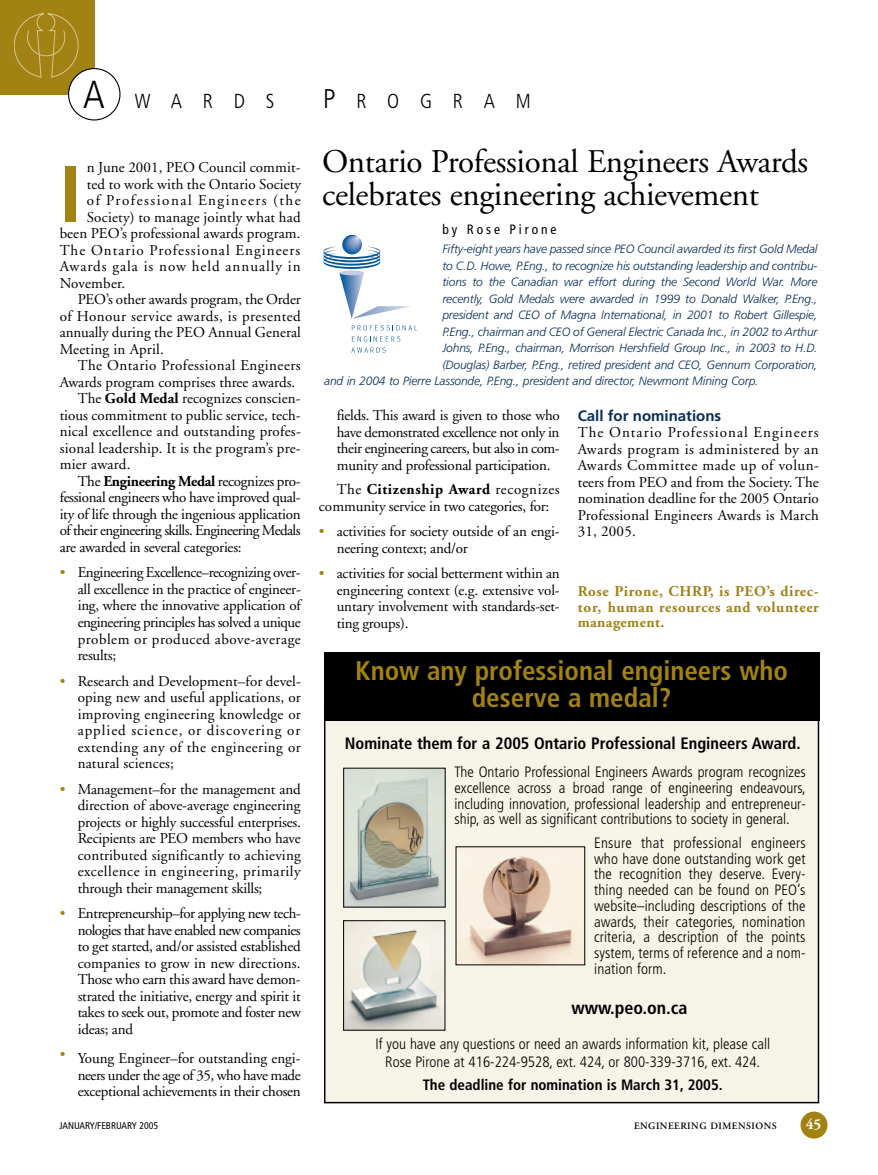
<style>
.page{position:relative;width:878px;height:1175px;background:#fff}
.page>*{position:absolute;margin:0;border:0;box-sizing:border-box;transform-origin:0 0}
.t1{font:700 condensed 79.2px "Frutiger";color:#a18213}
.t2{font:33px/33px "Adobe Garamond";letter-spacing:-.01em;color:#000}
.t3{font:700 condensed 27px/27px "Frutiger";color:#a18213;text-align:center}
.t4{font:300 condensed 20.25px "Frutiger";letter-spacing:1.025em;color:#000}
.t5{font:700 condensed 18px "Frutiger";color:#000}
.t6{font:700 condensed 16.5px "Frutiger";color:#000}
.t7{font:15px/16.5px "Adobe Garamond";color:#000;text-align:justify}
.t8{font:300 condensed 15px/15.8px "Frutiger";color:#000;text-align:justify}
.t9{font:700 15px/15.8px "Adobe Garamond";letter-spacing:.04em;color:#a18213;text-align:justify}
.t10{font:15px "Adobe Garamond";letter-spacing:.03em;color:#000}
.t11{font:15px "Adobe Garamond";letter-spacing:-.04em;color:#000}
.t12{font:700 condensed 15px "Frutiger";color:#000}
.t13{font:15px "Adobe Garamond";letter-spacing:-.025em;color:#000}
.t14{font:15px "Adobe Garamond";letter-spacing:-.02em;color:#000}
.t15{font:15px "Adobe Garamond";letter-spacing:.07em;color:#000}
.t16{font:15px "Adobe Garamond";letter-spacing:.065em;color:#000}
.t17{font:15px "Adobe Garamond";letter-spacing:.1em;color:#000}
.t18{font:700 15px "Frutiger";color:#052d56}
.t19{font:700 15px "Adobe Garamond";color:#fff}
.t20{font:condensed 13.5px "Frutiger";letter-spacing:.215em;color:#000}
.t21{font:italic 300 12px "Frutiger";letter-spacing:-.01em;color:#052d56}
.t22{font:600 9.75px "Adobe Garamond";letter-spacing:.05em;color:#000}
.t23{font:condensed 9.75px "Frutiger";color:#000}
.s1{font-size:39px}
.s2{font-size:27px}
.s3{font-weight:700}
.s4{color:#a18213}
</style>
<div class="page">
<div style="left:800px;top:1111px;width:27px;height:27px;background:#a18213;border-radius:50%"></div>
<div style="left:0;top:0;width:94px;height:94px;background:#a18213"></div>
<div style="left:325px;top:708px;width:493px;height:394px;background:#f6f3e7"></div>
<img style="left:345px;top:769px;width:98px;height:136px">
<img style="left:345px;top:922px;width:98px;height:106px">
<div style="left:343px;top:920px;width:102px;height:110px;border:1px solid #000"></div>
<img style="left:457px;top:856px;width:126px;height:107px">
<div style="left:324px;top:652px;width:495px;height:68px;background:#000"></div>
<svg style="left:342px;top:235px;width:20px;height:19px"></svg>
<svg style="left:323px;top:246px;width:88px;height:73px"></svg>
<svg style="left:352px;top:325px;width:64px;height:5px"></svg>
<svg style="left:351px;top:336px;width:49px;height:17px"></svg>
<svg style="left:14px;top:13px;width:106px;height:107px"></svg>
<h3 class="t4" style="left:83px;top:93px;width:193px"><span class="s1">A</span> WARDS</h3>
<h3 class="t4" style="left:323px;top:93px;width:209px"><span class="s2">P</span>ROGRAM</h3>
<h1 class="t1" style="left:60px;top:162px;width:24px">I</h1>
<p class="t7" style="left:87px;top:161px;width:215px">n June 2001, PEO Council commit-</p>
<p class="t7" style="left:87px;top:177px;width:215px">ted to work with the Ontario Society</p>
<p class="t17" style="left:87px;top:195px;width:215px">of Professional Engineers (the</p>
<p class="t7" style="left:87px;top:210px;width:215px">Society) to manage jointly what had</p>
<p class="t7" style="left:60px;top:227px;width:242px">been PEO’s professional awards program.</p>
<p class="t15" style="left:60px;top:244px;width:242px">The Ontario Professional Engineers</p>
<p class="t16" style="left:60px;top:261px;width:242px">Awards gala is now held annually in</p>
<p class="t7" style="left:60px;top:276px;width:67px">November.</p>
<p class="t7" style="left:78px;top:293px;width:224px">PEO’s other awards program, the Order</p>
<p class="t10" style="left:60px;top:310px;width:243px">of Honour service awards, is presented</p>
<p class="t7" style="left:60px;top:326px;width:243px">annually during the PEO Annual General</p>
<p class="t7" style="left:60px;top:342px;width:106px">Meeting in April.</p>
<p class="t10" style="left:78px;top:360px;width:224px">The Ontario Professional Engineers</p>
<p class="t7" style="left:60px;top:375px;width:237px">Awards program comprises three awards.</p>
<p class="t7" style="left:78px;top:392px;width:224px">The <span class="s3">Gold Medal</span> recognizes conscien-</p>
<p class="t7" style="left:60px;top:408px;width:242px">tious commitment to public service, tech-</p>
<p class="t7" style="left:60px;top:425px;width:242px">nical excellence and outstanding profes-</p>
<p class="t7" style="left:60px;top:441px;width:242px">sional leadership. It is the program’s pre-</p>
<p class="t7" style="left:60px;top:458px;width:72px">mier award.</p>
<p class="t14" style="left:78px;top:475px;width:224px">The <span class="s3">Engineering Medal</span> recognizes pro-</p>
<p class="t13" style="left:60px;top:492px;width:242px">fessional engineers who have improved qual-</p>
<p class="t7" style="left:60px;top:507px;width:242px">ity of life through the ingenious application</p>
<p class="t11" style="left:60px;top:525px;width:242px">of their engineering skills. Engineering Medals</p>
<p class="t7" style="left:60px;top:540px;width:183px">are awarded in several categories:</p>
<p class="t7" style="left:78px;top:566px;width:225px;text-indent:-18px"><span class="s4">•</span> Engineering Excellence–recognizing over&shy;all excellence in the practice of engineer&shy;ing, where the innovative application of engineering principles has solved a unique problem or produced above-average results;</p>
<p class="t7" style="left:78px;top:674px;width:225px;text-indent:-18px"><span class="s4">•</span> Research and Development–for devel&shy;oping new and useful applications, or improving engineering knowledge or applied science, or discovering or extending any of the engineering or natural sciences;</p>
<p class="t7" style="left:78px;top:782px;width:225px;text-indent:-18px"><span class="s4">•</span> Management–for the management and direction of above-average engineering projects or highly successful enterprises.<br>Recipients are PEO members who have contributed significantly to achieving excellence in engineering, primarily through their management skills;</p>
<p class="t7" style="left:78px;top:906px;width:225px;text-indent:-18px"><span class="s4">•</span> Entrepreneurship–for applying new tech&shy;nologies that have enabled new companies to get started, and/or assisted established companies to grow in new directions.<br>Those who earn this award have demon&shy;strated the initiative, energy and spirit it takes to seek out, promote and foster new ideas; and</p>
<p class="t7" style="left:78px;top:1051px;width:225px;text-indent:-18px"><sup>•</sup> Young Engineer–for outstanding engi&shy;neers under the age of 35, who have made exceptional achievements in their chosen</p>
<h2 class="t2" style="left:322px;top:148px;width:487px">Ontario Professional Engineers Awards celebrates engineering achievement</h2>
<p class="t20" style="left:442px;top:224px;width:116px">by Rose Pirone</p>
<p class="t21" style="left:442px;top:244px;width:376px">Fifty-eight years have passed since PEO Council awarded its first Gold Medal</p>
<p class="t21" style="left:442px;top:260px;width:376px">to C.D. Howe, P.Eng., to recognize his outstanding leadership and contribu-</p>
<p class="t21" style="left:442px;top:277px;width:376px">tions to the Canadian war effort during the Second World War. More</p>
<p class="t21" style="left:442px;top:293px;width:376px">recently, Gold Medals were awarded in 1999 to Donald Walker, P.Eng.,</p>
<p class="t21" style="left:442px;top:310px;width:376px">president and CEO of Magna International, in 2001 to Robert Gillespie,</p>
<p class="t21" style="left:442px;top:326px;width:376px">P.Eng., chairman and CEO of General Electric Canada Inc., in 2002 to Arthur</p>
<p class="t21" style="left:442px;top:343px;width:376px">Johns, P.Eng., chairman, Morrison Hershfield Group Inc., in 2003 to H.D.</p>
<p class="t21" style="left:442px;top:359px;width:376px">(Douglas) Barber, P.Eng., retired president and CEO, Gennum Corporation,</p>
<p class="t21" style="left:324px;top:376px;width:436px">and in 2004 to Pierre Lassonde, P.Eng., president and director, Newmont Mining Corp.</p>
<p class="t7" style="left:337px;top:408px;width:224px">fields. This award is given to those who have demonstrated excellence not only in their engineering careers, but also in com&shy;munity and professional participation.</p>
<p class="t7" style="left:319px;top:482px;width:242px;text-indent:18px">The <span class="s3">Citizenship Award</span> recognizes community service in two categories, for:</p>
<p class="t7" style="left:337px;top:524px;width:224px;text-indent:-18px"><span class="s4">•</span> activities for society outside of an engi&shy;neering context; and/or</p>
<p class="t7" style="left:337px;top:566px;width:224px;text-indent:-18px"><span class="s4">•</span> activities for social betterment within an engineering context (e.g. extensive vol&shy;untary involvement with standards-set&shy;ting groups).</p>
<p class="t18" style="left:577px;top:409px;width:145px">Call for nominations</p>
<p class="t7" style="left:577px;top:425px;width:243px">The Ontario Professional Engineers Awards program is administered by an Awards Committee made up of volun&shy;teers from PEO and from the Society. The nomination deadline for the 2005 Ontario Professional Engineers Awards is March 31, 2005.</p>
<p class="t9" style="left:577px;top:584px;width:242px">Rose Pirone, CHRP, is PEO’s direc&shy;tor, human resources and volunteer management.</p>
<h3 class="t3" style="left:355px;top:659px;width:434px">Know any professional engineers who deserve a medal?</h3>
<p class="t6" style="left:345px;top:737px;width:457px">Nominate them for a 2005 Ontario Professional Engineers Award.</p>
<p class="t8" style="left:454px;top:765px;width:353px">The Ontario Professional Engineers Awards program recognizes excellence across a broad range of engineering endeavours, including innovation, professional leadership and entrepreneur&shy;ship, as well as significant contributions to society in general.</p>
<p class="t8" style="left:594px;top:836px;width:213px">Ensure that professional engineers who have done outstanding work get the recognition they deserve. Every&shy;thing needed can be found on PEO’s website–including descriptions of the awards, their categories, nomination criteria, a description of the points system, terms of reference and a nom&shy;ination form.</p>
<p class="t5" style="left:571px;top:1000px;width:118px">www.peo.on.ca</p>
<p class="t8" style="left:375px;top:1036px;width:396px;line-height:18px;text-align:center">If you have any questions or need an awards information kit, please call<br>Rose Pirone at 416-224-9528, ext. 424, or 800-339-3716, ext. 424.</p>
<p class="t12" style="left:423px;top:1078px;width:301px">The deadline for nomination is March 31, 2005.</p>
<p class="t23" style="left:59px;top:1122px;width:100px">JANUARY/FEBRUARY 2005</p>
<p class="t22" style="left:634px;top:1122px;width:144px">ENGINEERING DIMENSIONS</p>
<p class="t19" style="left:805px;top:1118px;width:17px">45</p>
</div>
